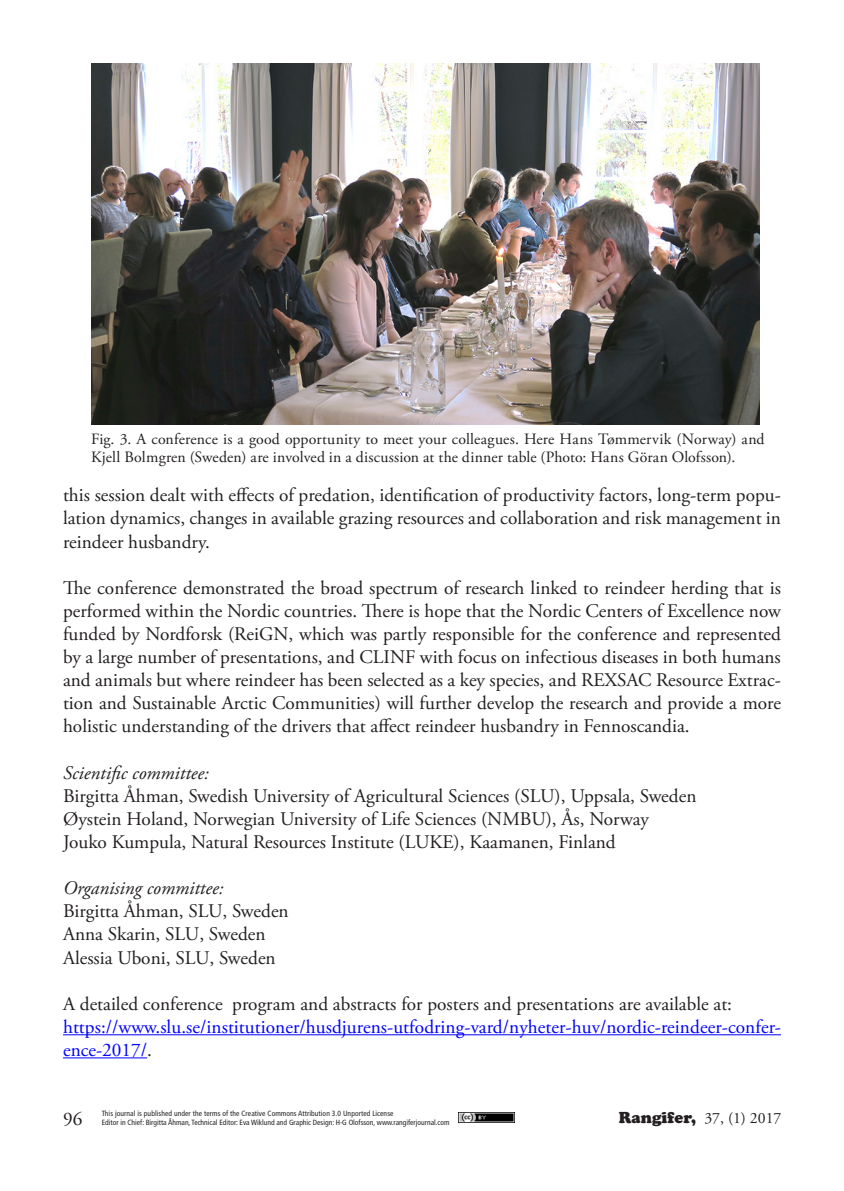
<style>
.page{position:relative;width:844px;height:1191px;background:#fff}
.page>*{position:absolute;margin:0;border:0;box-sizing:border-box;transform-origin:0 0}
.Text__utan_indrag_på{font:19.25px/23.1px "Adobe Garamond Pro";color:#231f20;text-align:justify}
.Text__utan_indrag_på-2{font:19.25px/23.1px "Adobe Garamond Pro";letter-spacing:.005em;color:#00f}
.Text__utan_indrag_på-3{font:italic 19.25px "Adobe Garamond Pro";color:#231f20}
.Figurtext{font:15.75px/18.2px "Adobe Garamond Pro";letter-spacing:.01em;color:#231f20}
.t1{font:condensed 7.52px "Frutiger LT Std";color:#231f20}
.s1{color:#231f20}
.s2{font-family:"Cooper Black Std"}
</style>
<div class="page">
<img style="left:458px;top:1112px;width:57px;height:11px">
<hr style="left:63px;top:1034px;width:717px;height:1px;background:#00f">
<hr style="left:63px;top:1057px;width:84px;height:1px;background:#00f">
<img style="left:91px;top:63px;width:668px;height:361px">
<p class="Figurtext" style="left:91px;top:431px;width:675px">Fig. 3. A conference is a good opportunity to meet your colleagues. Here Hans Tømmervik (Norway) and<br>Kjell Bolmgren (Sweden) are involved in a discussion at the dinner table (Photo: Hans Göran Olofsson).</p>
<p class="Text__utan_indrag_på" style="left:63px;top:484px;width:719px">this session dealt with effects of predation, identification of productivity factors, long-term popu&shy;lation dynamics, changes in available grazing resources and collaboration and risk management in reindeer husbandry.</p>
<p class="Text__utan_indrag_på" style="left:63px;top:577px;width:719px">The conference demonstrated the broad spectrum of research linked to reindeer herding that is performed within the Nordic countries. There is hope that the Nordic Centers of Excellence now funded by Nordforsk (ReiGN, which was partly responsible for the conference and represented by a large number of presentations, and CLINF with focus on infectious diseases in both humans and animals but where reindeer has been selected as a key species, and REXSAC Resource Extrac&shy;tion and Sustainable Arctic Communities) will further develop the research and provide a more holistic understanding of the drivers that affect reindeer husbandry in Fennoscandia.</p>
<p class="Text__utan_indrag_på-3" style="left:63px;top:761px;width:147px">Scientific committee:</p>
<p class="Text__utan_indrag_på" style="left:63px;top:785px;width:634px">Birgitta Åhman, Swedish University of Agricultural Sciences (SLU), Uppsala, Sweden</p>
<p class="Text__utan_indrag_på" style="left:63px;top:808px;width:587px">Øystein Holand, Norwegian University of Life Sciences (NMBU), Ås, Norway</p>
<p class="Text__utan_indrag_på" style="left:63px;top:831px;width:554px">Jouko Kumpula, Natural Resources Institute (LUKE), Kaamanen, Finland</p>
<p class="Text__utan_indrag_på-3" style="left:63px;top:876px;width:162px">Organising committee:</p>
<p class="Text__utan_indrag_på" style="left:63px;top:900px;width:227px">Birgitta Åhman, SLU, Sweden</p>
<p class="Text__utan_indrag_på" style="left:63px;top:923px;width:204px">Anna Skarin, SLU, Sweden</p>
<p class="Text__utan_indrag_på" style="left:63px;top:946px;width:214px">Alessia Uboni, SLU, Sweden</p>
<p class="Text__utan_indrag_på" style="left:63px;top:992px;width:670px">A detailed conference program and abstracts for posters and presentations are available at:</p>
<p class="Text__utan_indrag_på-2" style="left:63px;top:1016px;width:719px">https://www.slu.se/institutioner/husdjurens-utfodring-vard/nyheter-huv/nordic-reindeer-confer&shy;ence-2017/<span class="s1">.</span></p>
<p class="t1" style="left:102px;top:1109px;width:293px">This journal is published under the terms of the Creative Commons Attribution 3.0 Unported License</p>
<p class="Text__utan_indrag_på" style="left:63px;top:1108px;width:21px">96</p>
<p class="t1" style="left:102px;top:1117px;width:349px">Editor in Chief: Birgitta Åhman, Technical Editor: Eva Wiklund and Graphic Design: H-G Olofsson, www.rangiferjournal.com</p>
<p class="Figurtext" style="left:618px;top:1109px;width:164px"><span class="s2">Rangifer,</span> 37, (1) 2017</p>
</div>
